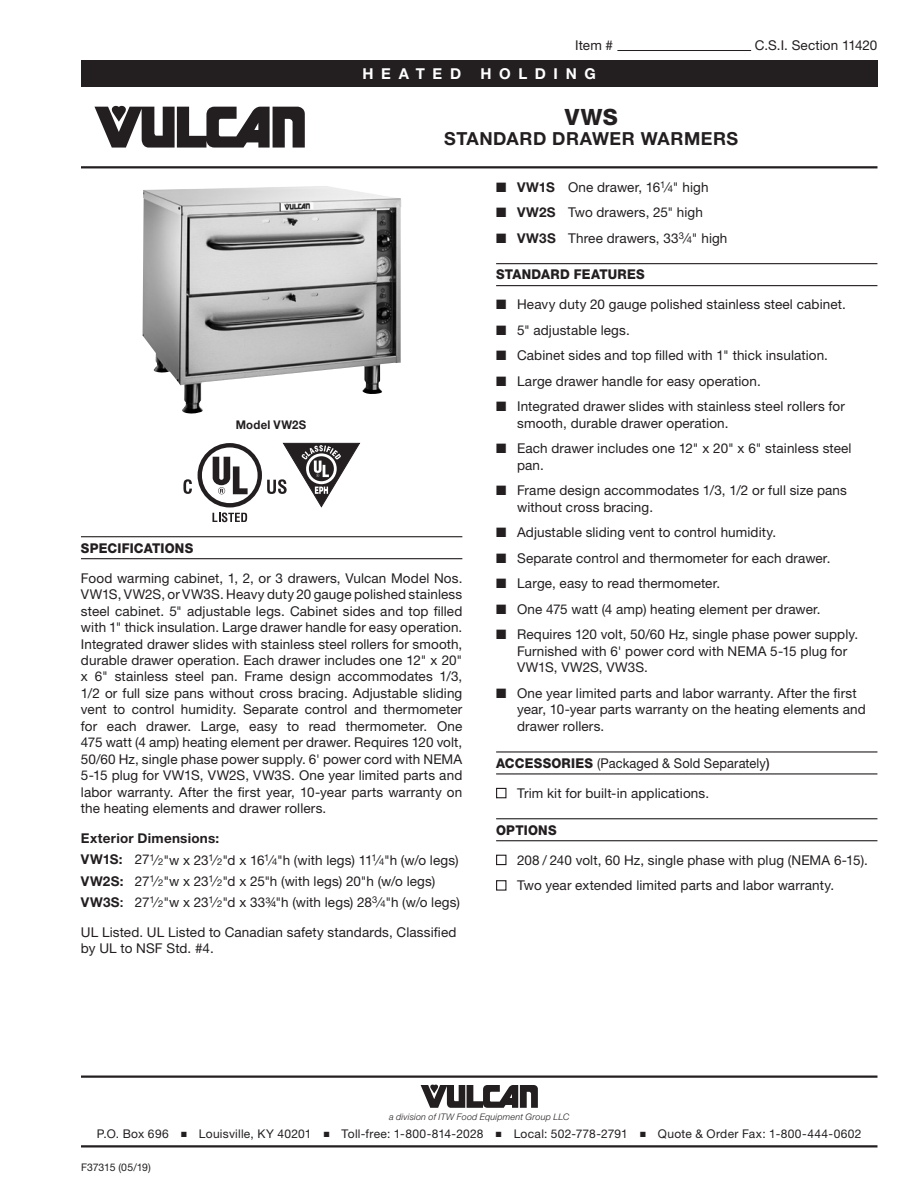
<style>
.page{position:relative;width:918px;height:1188px;background:#fff}
.page>*{position:absolute;margin:0;border:0;box-sizing:border-box;transform-origin:0 0}
.t1{font:800 22.5px "Helvetica Neue LT Std";color:#231f20}
.t2{font:700 18px "Helvetica Neue LT Std";letter-spacing:.03em;color:#231f20}
.t3{font:700 15px "Helvetica Neue LT Std";letter-spacing:.51em;color:#fff}
.t4{font:13.5px/16.5px "Helvetica Neue LT Std";letter-spacing:.01em;color:#231f20}
.t5{font:800 13.5px "Helvetica Neue LT Std";letter-spacing:.015em;color:#231f20;scale:.95 1}
.t6{font:13.5px "Helvetica Neue LT Std";letter-spacing:.01em;color:#231f20;scale:.95 1}
.t7{font:12px "Helvetica Neue LT Std";letter-spacing:.025em;color:#231f20}
.t8{font:700 12px "Helvetica Neue LT Std";letter-spacing:.02em;color:#231f20;scale:.95 1}
.t9{font:10.5px "Helvetica Neue LT Std";letter-spacing:-.01em;color:#231f20}
.t10{font:italic 300 9px "Helvetica Neue LT Std";letter-spacing:.02em;color:#231f20}
.s1{font-weight:700}
.s2{font-size:9.45px}
.s3{font-weight:500}
.s4{font-weight:800}
</style>
<div class="page">
<hr style="left:617px;top:50px;width:134px;height:1px;background:#231f20">
<div style="left:81px;top:60px;width:796px;height:27px;background:#231f20"></div>
<hr style="left:81px;top:1076px;width:797px;height:2px;background:#231f20">
<svg style="left:421px;top:1085px;width:117px;height:23px"></svg>
<hr style="left:81px;top:1145px;width:797px;height:3px;background:#231f20">
<svg style="left:94px;top:106px;width:211px;height:42px"></svg>
<hr style="left:81px;top:166px;width:797px;height:2px;background:#231f20">
<hr style="left:81px;top:536px;width:381px;height:1px;background:#231f20">
<hr style="left:81px;top:558px;width:381px;height:1px;background:#231f20">
<svg style="left:183px;top:479px;width:9px;height:15px"></svg>
<svg style="left:198px;top:443px;width:162px;height:79px"></svg>
<hr style="left:496px;top:263px;width:381px;height:1px;background:#231f20">
<hr style="left:496px;top:285px;width:381px;height:1px;background:#231f20">
<hr style="left:496px;top:751px;width:381px;height:2px;background:#231f20">
<hr style="left:496px;top:773px;width:381px;height:2px;background:#231f20">
<hr style="left:496px;top:818px;width:381px;height:1px;background:#231f20">
<hr style="left:496px;top:840px;width:381px;height:1px;background:#231f20">
<div style="left:496px;top:788px;width:10px;height:10px;border:1px solid #231f20"></div>
<div style="left:496px;top:855px;width:10px;height:10px;border:1px solid #231f20"></div>
<div style="left:496px;top:880px;width:10px;height:11px;border:1px solid #231f20"></div>
<img style="left:143px;top:186px;width:258px;height:228px">
<p class="t4" style="left:575px;top:37px;width:39px">Item #</p>
<p class="t4" style="left:755px;top:37px;width:124px">C.S.I. Section 11420</p>
<p class="t3" style="left:363px;top:64px;width:100px">HEATED</p>
<p class="t3" style="left:480px;top:64px;width:117px">HOLDING</p>
<h1 class="t1" style="left:565px;top:104px;width:55px">VWS</h1>
<h2 class="t2" style="left:444px;top:127px;width:296px">STANDARD DRAWER WARMERS</h2>
<p class="t8" style="left:236px;top:417px;width:76px">Model VW2S</p>
<p class="t5" style="left:81px;top:540px;width:120px">SPECIFICATIONS</p>
<p class="t4" style="left:81px;top:569px;width:383px;text-align:justify">Food warming cabinet, 1, 2, or 3 drawers, Vulcan Model Nos.<br>VW1S, VW2S, or VW3S. Heavy duty 20 gauge polished stainless steel cabinet. 5" adjustable legs. Cabinet sides and top filled with 1" thick insulation. Large drawer handle for easy operation.<br>Integrated drawer slides with stainless steel rollers for smooth, durable drawer operation. Each drawer includes one 12" x 20" x 6" stainless steel pan. Frame design accommodates 1/3, 1/2 or full size pans without cross bracing. Adjustable sliding vent to control humidity. Separate control and thermometer for each drawer. Large, easy to read thermometer. One 475 watt (4 amp) heating element per drawer. Requires 120 volt, 50/60 Hz, single phase power supply. 6' power cord with NEMA 5-15 plug for VW1S, VW2S, VW3S. One year limited parts and labor warranty. After the first year, 10-year parts warranty on the heating elements and drawer rollers.</p>
<p class="t4" style="left:81px;top:828px;width:380px;line-height:21px"><span class="s1">Exterior Dimensions:<br>VW1S:</span> 27<sup>1</sup>⁄<span class="s2">2</span>"w x 23<sup>1</sup>⁄<span class="s2">2</span>"d x 16<sup>1</sup>⁄<span class="s2">4</span>"h (with legs) 11<sup>1</sup>⁄<span class="s2">4</span>"h (w/o legs)<br><span class="s1">VW2S:</span> 27<sup>1</sup>⁄<span class="s2">2</span>"w x 23<sup>1</sup>⁄<span class="s2">2</span>"d x 25"h (with legs) 20"h (w/o legs)<br><span class="s1">VW3S</span><span class="s3">:</span> 27<sup>1</sup>⁄<span class="s2">2</span>"w x 23<sup>1</sup>⁄<span class="s2">2</span>"d x 33¾"h (with legs) 28<sup>3</sup>⁄<span class="s2">4</span>"h (w/o legs)</p>
<p class="t4" style="left:81px;top:923px;width:377px">UL Listed. UL Listed to Canadian safety standards, Classified by UL to NSF Std. #4.</p>
<p class="t4" style="left:496px;top:178px;width:214px">■ <span class="s1">VW1S</span> One drawer, 16<sup>1</sup>⁄<span class="s2">4</span>" high</p>
<p class="t4" style="left:496px;top:204px;width:208px">■ <span class="s1">VW2S</span> Two drawers, 25" high</p>
<p class="t4" style="left:496px;top:229px;width:233px">■ <span class="s1">VW3S</span> Three drawers, 33<sup>3</sup>⁄<span class="s2">4</span>" high</p>
<p class="t5" style="left:496px;top:267px;width:158px">STANDARD FEATURES</p>
<p class="t4" style="left:496px;top:296px;width:351px">■ Heavy duty 20 gauge polished stainless steel cabinet.</p>
<p class="t4" style="left:496px;top:322px;width:135px">■ 5" adjustable legs.</p>
<p class="t4" style="left:496px;top:347px;width:333px">■ Cabinet sides and top filled with 1" thick insulation.</p>
<p class="t4" style="left:496px;top:373px;width:266px">■ Large drawer handle for easy operation.</p>
<p class="t4" style="left:517px;top:398px;width:329px;text-indent:-21px">■ Integrated drawer slides with stainless steel rollers for smooth, durable drawer operation.</p>
<p class="t4" style="left:517px;top:440px;width:336px;text-indent:-21px">■ Each drawer includes one 12" x 20" x 6" stainless steel pan.</p>
<p class="t4" style="left:517px;top:482px;width:331px;text-indent:-21px">■ Frame design accommodates 1/3, 1/2 or full size pans without cross bracing.</p>
<p class="t4" style="left:496px;top:524px;width:282px">■ Adjustable sliding vent to control humidity.</p>
<p class="t4" style="left:496px;top:550px;width:336px">■ Separate control and thermometer for each drawer.</p>
<p class="t4" style="left:496px;top:575px;width:226px">■ Large, easy to read thermometer.</p>
<p class="t4" style="left:496px;top:601px;width:326px">■ One 475 watt (4 amp) heating element per drawer.</p>
<p class="t4" style="left:517px;top:626px;width:343px;text-indent:-21px">■ Requires 120 volt, 50/60 Hz, single phase power supply.<br>Furnished with 6' power cord with NEMA 5-15 plug for<br>VW1S, VW2S, VW3S.</p>
<p class="t4" style="left:517px;top:685px;width:350px;text-indent:-21px">■ One year limited parts and labor warranty. After the first year, 10-year parts warranty on the heating elements and drawer rollers.</p>
<p class="t6" style="left:496px;top:755px;width:289px"><span class="s4">ACCESSORIES</span> (Packaged &amp; Sold Separately<span class="s3">)</span></p>
<p class="t4" style="left:517px;top:785px;width:193px">Trim kit for built-in applications.</p>
<p class="t5" style="left:496px;top:822px;width:65px">OPTIONS</p>
<p class="t4" style="left:517px;top:847px;width:352px;line-height:25.5px">208 / 240 volt, 60 Hz, single phase with plug (NEMA 6-15).<br>Two year extended limited parts and labor warranty.</p>
<p class="t10" style="left:389px;top:1111px;width:182px">a division of ITW Food Equipment Group LLC</p>
<p class="t7" style="left:97px;top:1127px;width:766px">P.O. Box 696 ■ Louisville, KY 40201 ■ Toll-free: 1-800-814-2028 ■ Local: 502-778-2791 ■ Quote &amp; Order Fax: 1-800-444-0602</p>
<p class="t9" style="left:81px;top:1161px;width:71px">F37315 (05/19)</p>
</div>
